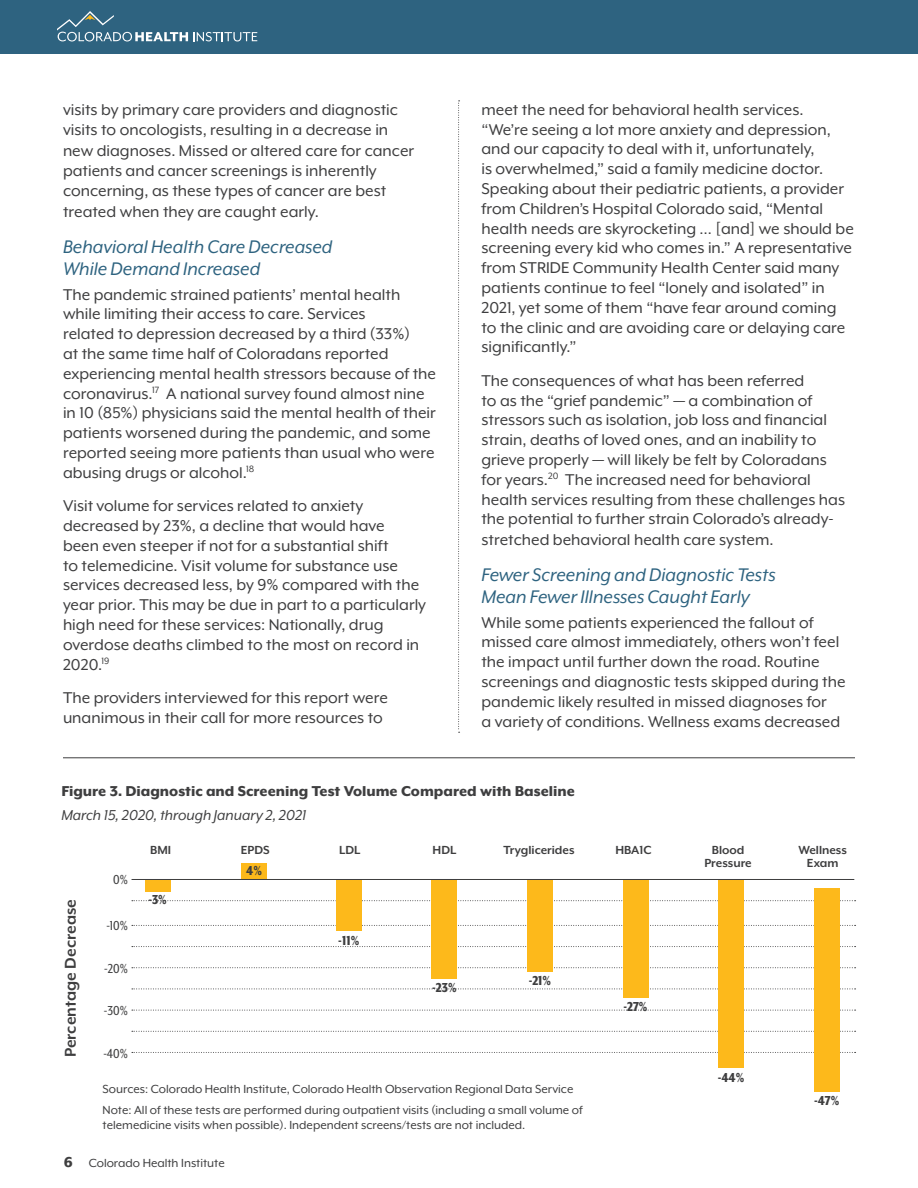
<style>
.page{position:relative;width:918px;height:1188px;background:#fff}
.page>*{position:absolute;margin:0;border:0;box-sizing:border-box;transform-origin:0 0}
.Hed_4{font:italic 21px/22.5px "Mr Eaves XL Mod OT";color:#2e6380}
.CHI_Body_Copy{font:18px/19.8px "Mr Eaves XL Mod OT";color:#3e3e3f}
.t1{font:700 18px "Mr Eaves XL Mod OT";color:#3e3e3f}
.Figure{font:800 16.5px "Mr Eaves XL Mod OT";color:#3e3e3f}
.Figure_Subhed{font:italic 16.5px "Mr Eaves XL Mod OT";color:#3e3e3f}
.t2{font:800 15px "Mr Eaves XL Mod Nar OT";color:#3e3e3f}
.t3{font:15px "Mr Eaves XL Mod Nar OT";color:#3e3e3f}
.Source_Endnote{font:13.5px/15px "Mr Eaves XL Mod OT";color:#3e3e3f}
.t4{font:700 13.5px/13.5px "Mr Eaves XL Mod OT";color:#3e3e3f;text-align:center}
.s1{font-weight:800;font-size:16.5px}
</style>
<div class="page">
<div style="left:0;top:0;width:918px;height:54px;background:#2e6380"></div>
<svg style="left:57px;top:11px;width:200px;height:30px"></svg>
<svg style="left:458px;top:100px;width:2px;height:633px"></svg>
<svg style="left:132px;top:1010px;width:724px;height:1px"></svg>
<svg style="left:132px;top:989px;width:724px;height:1px"></svg>
<svg style="left:132px;top:967px;width:724px;height:1px"></svg>
<svg style="left:132px;top:1052px;width:724px;height:1px"></svg>
<svg style="left:132px;top:946px;width:724px;height:1px"></svg>
<svg style="left:132px;top:1031px;width:724px;height:1px"></svg>
<svg style="left:132px;top:925px;width:724px;height:1px"></svg>
<svg style="left:132px;top:900px;width:724px;height:1px"></svg>
<div style="left:145px;top:880px;width:26px;height:12px;background:#fdb91b"></div>
<div style="left:241px;top:863px;width:26px;height:16px;background:#fdb91b"></div>
<div style="left:336px;top:880px;width:26px;height:51px;background:#fdb91b"></div>
<div style="left:432px;top:880px;width:25px;height:99px;background:#fdb91b"></div>
<div style="left:527px;top:880px;width:26px;height:92px;background:#fdb91b"></div>
<div style="left:623px;top:880px;width:25px;height:118px;background:#fdb91b"></div>
<div style="left:718px;top:880px;width:26px;height:188px;background:#fdb91b"></div>
<div style="left:814px;top:889px;width:26px;height:203px;background:#fdb91b"></div>
<hr style="left:132px;top:879px;width:722px;height:1px;background:#3e3e3f">
<hr style="left:63px;top:757px;width:792px;height:1px;background:#3e3e3f">
<p class="CHI_Body_Copy" style="left:63px;top:99px;width:353px;line-height:20.4px">visits by primary care providers and diagnostic visits to oncologists, resulting in a decrease in new diagnoses. Missed or altered care for cancer patients and cancer screenings is inherently concerning, as these types of cancer are best treated when they are caught early.</p>
<p class="Hed_4" style="left:63px;top:235px;width:271px">Behavioral Health Care Decreased<br>While Demand Increased</p>
<p class="CHI_Body_Copy" style="left:63px;top:284px;width:375px">The pandemic strained patients’ mental health while limiting their access to care. Services<br>related to depression decreased by a third (33%)<br>at the same time half of Coloradans reported experiencing mental health stressors because of the coronavirus.<sup>17</sup> A national survey found almost nine in 10 (85%) physicians said the mental health of their patients worsened during the pandemic, and some reported seeing more patients than usual who were abusing drugs or alcohol.<sup>18</sup></p>
<p class="CHI_Body_Copy" style="left:63px;top:496px;width:365px">Visit volume for services related to anxiety decreased by 23%, a decline that would have<br>been even steeper if not for a substantial shift<br>to telemedicine. Visit volume for substance use services decreased less, by 9% compared with the year prior. This may be due in part to a particularly high need for these services: Nationally, drug overdose deaths climbed to the most on record in 2020.<sup>19</sup></p>
<p class="CHI_Body_Copy" style="left:63px;top:688px;width:327px">The providers interviewed for this report were unanimous in their call for more resources to</p>
<p class="CHI_Body_Copy" style="left:482px;top:100px;width:374px">meet the need for behavioral health services. “We’re seeing a lot more anxiety and depression, and our capacity to deal with it, unfortunately,<br>is overwhelmed,” said a family medicine doctor.<br>Speaking about their pediatric patients, a provider from Children’s Hospital Colorado said, “Mental health needs are skyrocketing … [and] we should be screening every kid who comes in.” A representative from STRIDE Community Health Center said many patients continue to feel “lonely and isolated” in 2021, yet some of them “have fear around coming to the clinic and are avoiding care or delaying care significantly.”</p>
<p class="CHI_Body_Copy" style="left:482px;top:370px;width:365px">The consequences of what has been referred<br>to as the “grief pandemic” — a combination of stressors such as isolation, job loss and financial strain, deaths of loved ones, and an inability to grieve properly — will likely be felt by Coloradans for years.<sup>20</sup> The increased need for behavioral health services resulting from these challenges has the potential to further strain Colorado’s already&shy;stretched behavioral health care system.</p>
<p class="Hed_4" style="left:482px;top:563px;width:296px">Fewer Screening and Diagnostic Tests<br>Mean Fewer Illnesses Caught Early</p>
<p class="CHI_Body_Copy" style="left:482px;top:612px;width:366px">While some patients experienced the fallout of missed care almost immediately, others won’t feel the impact until further down the road. Routine screenings and diagnostic tests skipped during the pandemic likely resulted in missed diagnoses for<br>a variety of conditions. Wellness exams decreased</p>
<p class="Figure" style="left:61px;top:783px;width:515px">Figure 3. Diagnostic and Screening Test Volume Compared with Baseline</p>
<p class="Figure_Subhed" style="left:61px;top:806px;width:247px">March 15, 2020, through January 2, 2021</p>
<p class="t1" style="left:61px;top:1057px;width:160px;rotate:-90deg">Percentage Decrease</p>
<p class="t3" style="left:113px;top:872px;width:16px">0%</p>
<p class="t3" style="left:106px;top:918px;width:23px">-10%</p>
<p class="t3" style="left:104px;top:961px;width:25px">-20%</p>
<p class="t3" style="left:104px;top:1003px;width:25px">-30%</p>
<p class="t3" style="left:103px;top:1046px;width:26px">-40%</p>
<p class="t4" style="left:150px;top:843px;width:22px">BMI</p>
<p class="t4" style="left:241px;top:843px;width:30px">EPDS</p>
<p class="t4" style="left:339px;top:843px;width:23px">LDL</p>
<p class="t4" style="left:433px;top:843px;width:25px">HDL</p>
<p class="t4" style="left:503px;top:843px;width:73px">Tryglicerides</p>
<p class="t4" style="left:615px;top:843px;width:38px">HBA1C</p>
<p class="t4" style="left:704px;top:843px;width:49px">Blood<br>Pressure</p>
<p class="t4" style="left:799px;top:843px;width:50px">Wellness<br>Exam</p>
<p class="t2" style="left:246px;top:863px;width:17px">4%</p>
<p class="t2" style="left:148px;top:892px;width:20px">-3%</p>
<p class="t2" style="left:338px;top:933px;width:22px">-11%</p>
<p class="t2" style="left:432px;top:980px;width:26px">-23%</p>
<p class="t2" style="left:529px;top:973px;width:24px">-21%</p>
<p class="t2" style="left:623px;top:999px;width:26px">-27%</p>
<p class="t2" style="left:718px;top:1070px;width:28px">-44%</p>
<p class="Source_Endnote" style="left:103px;top:1082px;width:472px">Sources: Colorado Health Institute, Colorado Health Observation Regional Data Service</p>
<p class="Source_Endnote" style="left:103px;top:1103px;width:482px">Note: All of these tests are performed during outpatient visits (including a small volume of telemedicine visits when possible). Independent screens/tests are not included.</p>
<p class="t2" style="left:814px;top:1093px;width:27px">-47%</p>
<p class="Source_Endnote" style="left:64px;top:1156px;width:162px"><span class="s1">6</span> Colorado Health Institute</p>
</div>
